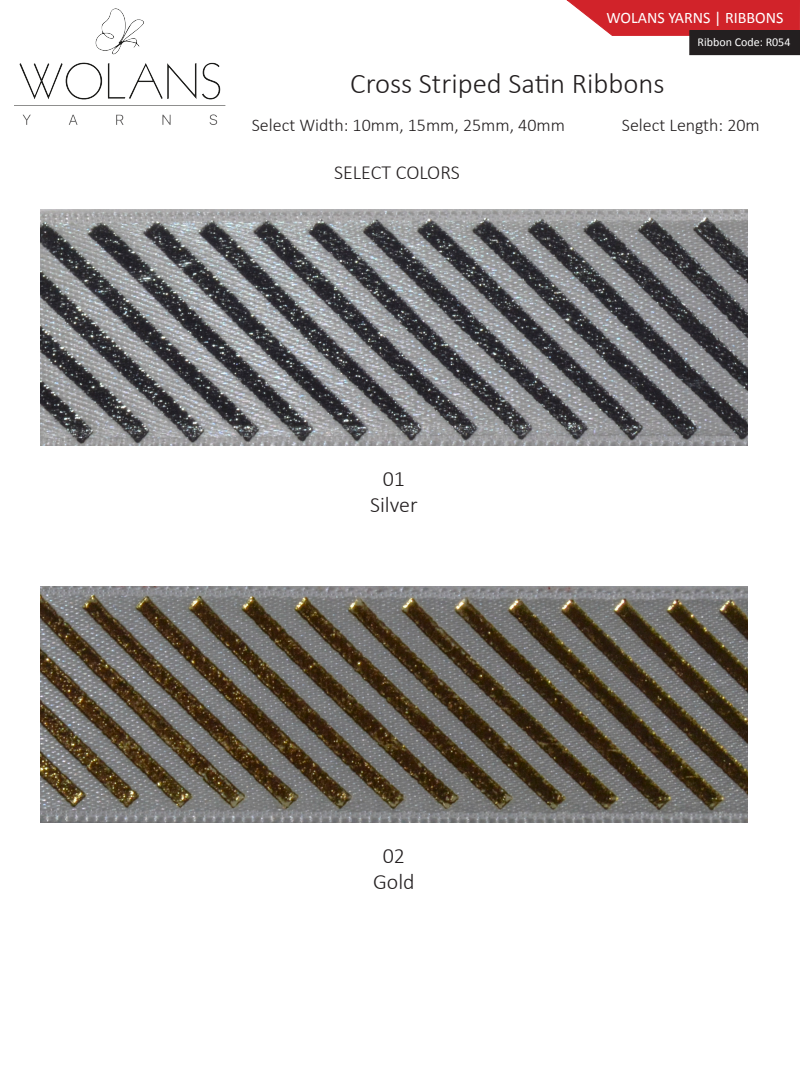
<style>
.page{position:relative;width:800px;height:1068px;background:#fff}
.page>*{position:absolute;margin:0;border:0;box-sizing:border-box;transform-origin:0 0}
.t1{font:300 28.8px "Calibri";color:#231f20}
.t2{font:300 22px "Calibri";color:#231f20}
.t3{font:300 20px "Calibri";color:#231f20}
.t4{font:300 18px "Calibri";color:#231f20}
.t5{font:16px "Calibri";color:#fff}
.t6{font:12px "Calibri";color:#fff}
</style>
<div class="page">
<img style="left:14px;top:8px;width:211px;height:117px">
<svg style="left:567px;top:0;width:233px;height:36px;background:#d53a40"></svg>
<div style="left:690px;top:31px;width:110px;height:24px;background:#231f20"></div>
<div style="left:690px;top:30px;width:110px;height:25px;border:1px solid #231f20"></div>
<img style="left:41px;top:210px;width:706px;height:235px">
<img style="left:41px;top:586px;width:706px;height:236px">
<p class="t5" style="left:606px;top:7px;width:179px">WOLANS YARNS | RIBBONS</p>
<p class="t6" style="left:698px;top:34px;width:94px">Ribbon Code: R054</p>
<p class="t1" style="left:350px;top:65px;width:316px">Cross Striped Satin Ribbons</p>
<p class="t4" style="left:252px;top:113px;width:315px">Select Width: 10mm, 15mm, 25mm, 40mm</p>
<p class="t4" style="left:622px;top:113px;width:139px">Select Length: 20m</p>
<p class="t3" style="left:334px;top:160px;width:127px">SELECT COLORS</p>
<p class="t2" style="left:383px;top:464px;width:24px">01</p>
<p class="t2" style="left:370px;top:491px;width:49px">Silver</p>
<p class="t2" style="left:383px;top:841px;width:24px">02</p>
<p class="t2" style="left:373px;top:868px;width:43px">Gold</p>
</div>
